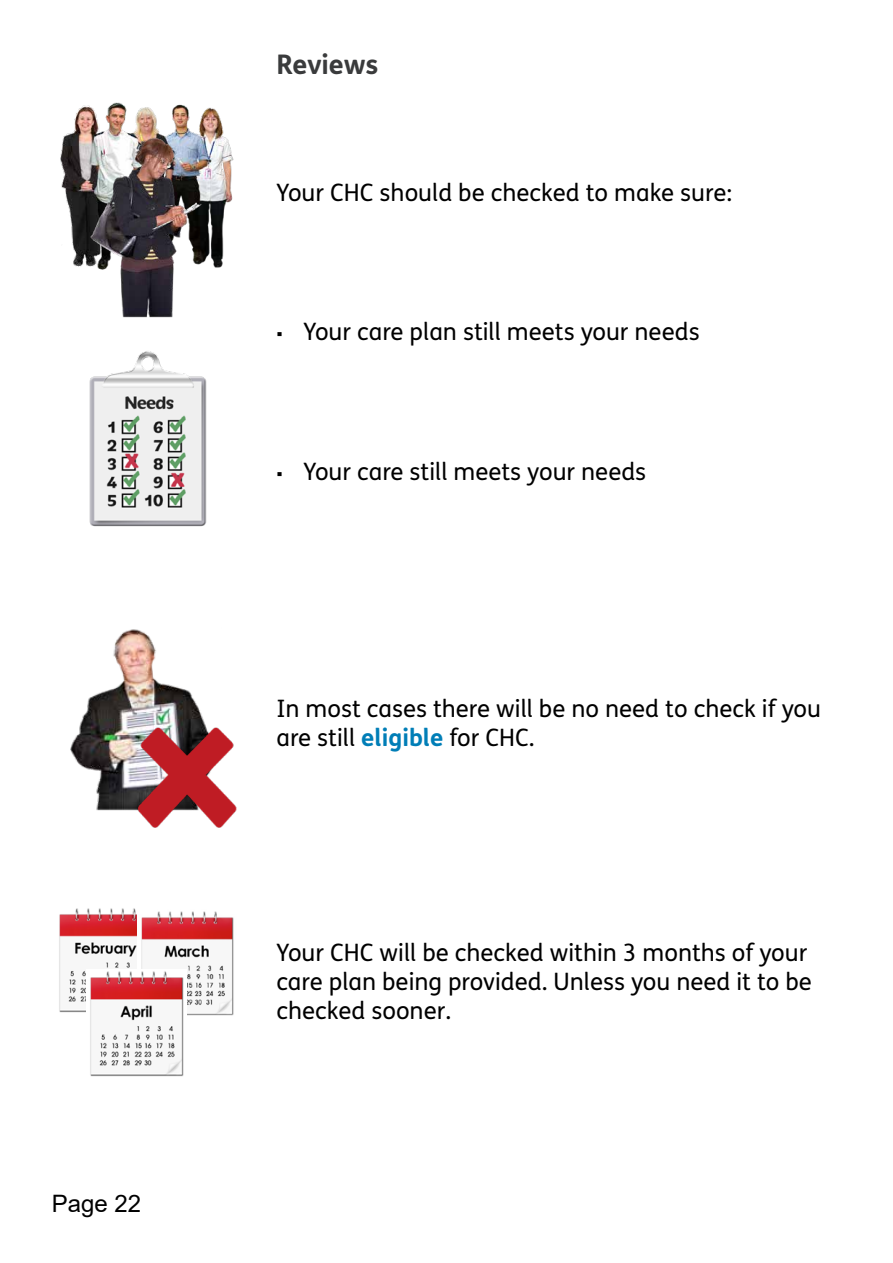
<style>
.page{position:relative;width:893px;height:1263px;background:#fff}
.page>*{position:absolute;margin:0;border:0;box-sizing:border-box;transform-origin:0 0}
.t1{font:700 27px "FS Me Pro";color:#3a3b3c}
.Bodytext{font:24px/28.8px "FS Me Pro";color:#000}
.t2{font:24px "Arial";color:#000}
.s1{font-family:"Verdana";font-size:18px}
.s2{font-weight:700;color:#007eb7}
</style>
<div class="page">
<img style="left:89px;top:351px;width:118px;height:176px">
<img style="left:64px;top:102px;width:160px;height:34px">
<img style="left:60px;top:136px;width:174px;height:182px">
<img style="left:70px;top:629px;width:136px;height:182px">
<img style="left:135px;top:725px;width:102px;height:103px">
<img style="left:59px;top:908px;width:78px;height:105px">
<img style="left:141px;top:911px;width:93px;height:105px">
<img style="left:87px;top:970px;width:99px;height:107px">
<p class="t2" style="left:52px;top:1187px;width:91px">Page 22</p>
<h3 class="t1" style="left:276px;top:44px;width:103px">Reviews</h3>
<p class="Bodytext" style="left:276px;top:178px;width:457px">Your CHC should be checked to make sure:</p>
<p class="Bodytext" style="left:276px;top:317px;width:425px"><span class="s1">▪</span> Your care plan still meets your needs</p>
<p class="Bodytext" style="left:276px;top:456px;width:371px"><span class="s1">▪</span> Your care still meets your needs</p>
<p class="Bodytext" style="left:276px;top:693px;width:546px">In most cases there will be no need to check if you are still <span class="s2">eligible</span> for CHC.</p>
<p class="Bodytext" style="left:276px;top:938px;width:537px">Your CHC will be checked within 3 months of your care plan being provided. Unless you need it to be checked sooner.</p>
</div>
